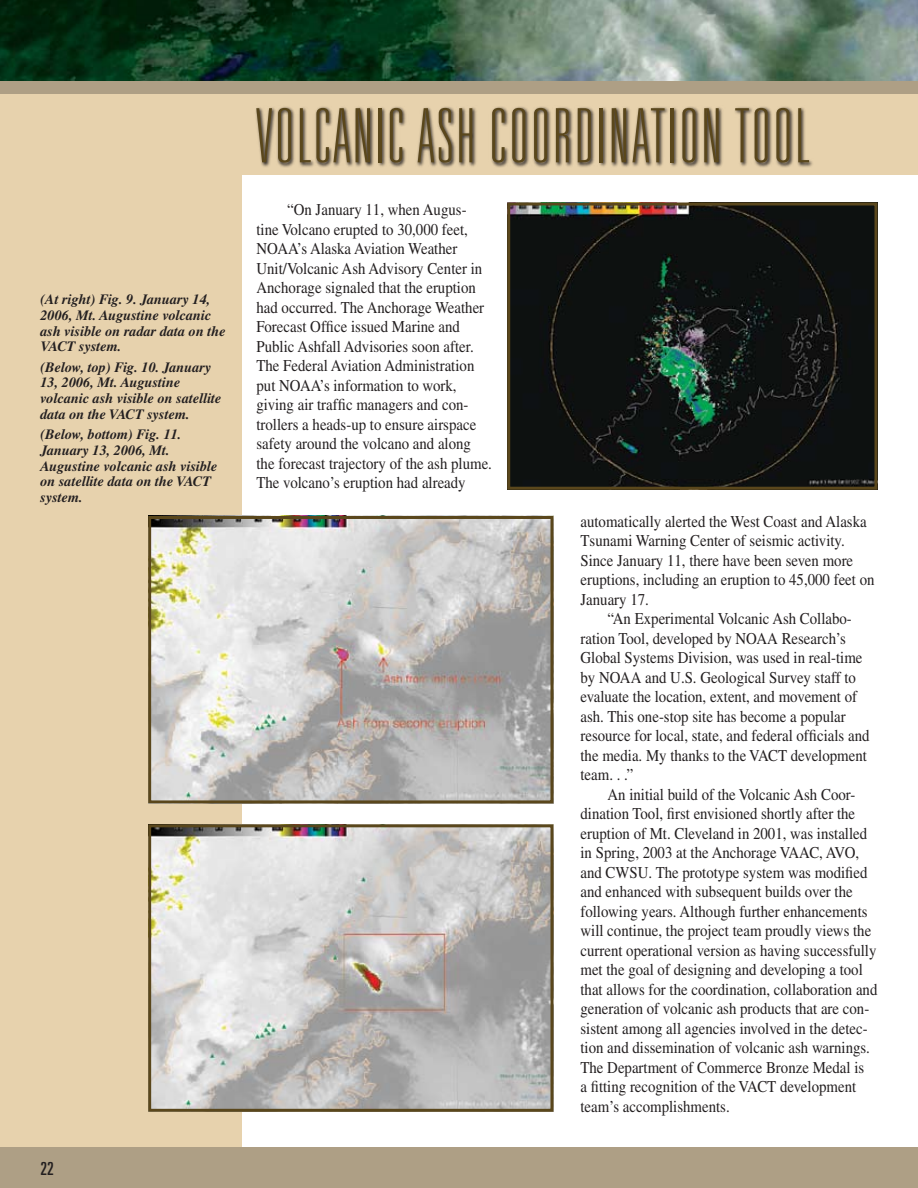
<style>
.page{position:relative;width:918px;height:1188px;background:#fff}
.page>*{position:absolute;margin:0;border:0;box-sizing:border-box;transform-origin:0 0}
.t1{font:100 ultra-condensed 75px "Univers";letter-spacing:.05em;color:#5a471c}
.t2{font:ultra-condensed 18px "Univers";color:#231f20}
.t3{font:16.5px/19.5px "Times";color:#231f20;scale:.9 1}
.t4{font:italic 700 14.25px/15.8px "Times";color:#231f20}
</style>
<div class="page">
<div style="left:0;top:81px;width:918px;height:13px;background:#ae9f85"></div>
<img style="left:0;top:0;width:918px;height:81px">
<div style="left:0;top:94px;width:918px;height:1054px;background:#e7d2ad"></div>
<div style="left:242px;top:176px;width:676px;height:972px;background:#fff"></div>
<svg style="left:256px;top:106px;width:557px;height:62px"></svg>
<img style="left:152px;top:516px;width:402px;height:287px">
<div style="left:148px;top:516px;width:405px;height:287px;border:3px solid #5a471c"></div>
<img style="left:152px;top:828px;width:398px;height:280px">
<div style="left:148px;top:824px;width:406px;height:288px;border:3px solid #5a471c"></div>
<div style="left:0;top:1148px;width:918px;height:40px;background:#ae9f85"></div>
<img style="left:511px;top:206px;width:363px;height:280px">
<div style="left:507px;top:202px;width:371px;height:288px;border:3px solid #5a471c"></div>
<p class="t4" style="left:40px;top:291px;width:187px">(At right) Fig. 9. January 14,<br>2006, Mt. Augustine volcanic ash visible on radar data on the<br>VACT system.</p>
<p class="t4" style="left:40px;top:359px;width:183px">(Below, top) Fig. 10. January<br>13, 2006, Mt. Augustine volcanic ash visible on satellite data on the VACT system.</p>
<p class="t4" style="left:40px;top:426px;width:179px">(Below, bottom) Fig. 11.<br>January 13, 2006, Mt.<br>Augustine volcanic ash visible on satellite data on the VACT system.</p>
<p class="t2" style="left:40px;top:1158px;width:15px">22</p>
<h1 class="t1" style="left:256px;top:98px;width:555px">VOLCANIC ASH COORDINATION TOOL</h1>
<p class="t3" style="left:256px;top:200px;width:263px;text-indent:31px">“On January 11, when Augus&shy;tine Volcano erupted to 30,000 feet, NOAA’s Alaska Aviation Weather Unit/Volcanic Ash Advisory Center in Anchorage signaled that the eruption had occurred. The Anchorage Weather Forecast Office issued Marine and Public Ashfall Advisories soon after.<br>The Federal Aviation Administration put NOAA’s information to work, giving air traffic managers and con&shy;trollers a heads-up to ensure airspace safety around the volcano and along the forecast trajectory of the ash plume.<br>The volcano’s eruption had already</p>
<p class="t3" style="left:580px;top:512px;width:328px">automatically alerted the West Coast and Alaska Tsunami Warning Center of seismic activity.<br>Since January 11, there have been seven more eruptions, including an eruption to 45,000 feet on January 17.</p>
<p class="t3" style="left:580px;top:609px;width:323px;text-indent:27px">“An Experimental Volcanic Ash Collabo&shy;ration Tool, developed by NOAA Research’s Global Systems Division, was used in real-time by NOAA and U.S. Geological Survey staff to evaluate the location, extent, and movement of ash. This one-stop site has become a popular resource for local, state, and federal officials and the media. My thanks to the VACT development team. . .”</p>
<p class="t3" style="left:580px;top:785px;width:331px;text-indent:27px">An initial build of the Volcanic Ash Coor&shy;dination Tool, first envisioned shortly after the eruption of Mt. Cleveland in 2001, was installed in Spring, 2003 at the Anchorage VAAC, AVO, and CWSU. The prototype system was modified and enhanced with subsequent builds over the following years. Although further enhancements will continue, the project team proudly views the current operational version as having successfully met the goal of designing and developing a tool that allows for the coordination, collaboration and generation of volcanic ash products that are con&shy;sistent among all agencies involved in the detec&shy;tion and dissemination of volcanic ash warnings.<br>The Department of Commerce Bronze Medal is<br>a fitting recognition of the VACT development team’s accomplishments.</p>
</div>
